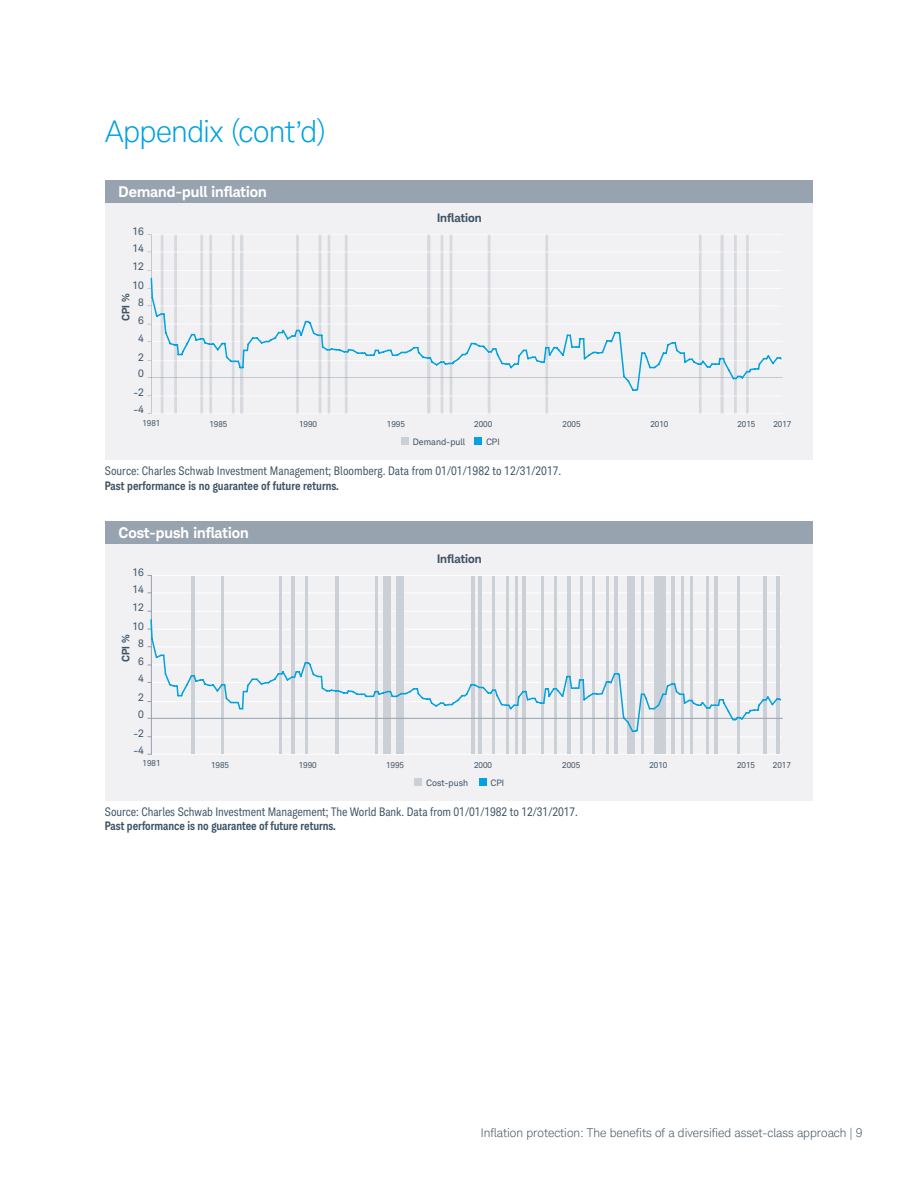
<style>
.page{position:relative;width:918px;height:1188px;background:#fff}
.page>*{position:absolute;margin:0;border:0;box-sizing:border-box;transform-origin:0 0}
.t1{font:300 30px "Charles Modern";letter-spacing:-.02em;color:#00a2df}
.t2{font:700 15px "Charles Modern";color:#fff}
.t3{font:condensed 12px/14.4px "Charles Modern";letter-spacing:-.005em;color:#3e5364}
.t4{font:300 12px "Charles Modern";color:#3e5364}
.t5{font:700 12px "Charles Modern";color:#3e5364}
.t6{font:10.5px "Charles Modern";color:#3e5364}
.t7{font:700 10.5px "Charles Modern";color:#3e5364}
.t8{font:9px "Charles Modern";color:#3e5364}
.t9{font:8.25px "Charles Modern";color:#3e5364}
.s1{font-weight:700}
</style>
<div class="page">
<div style="left:106px;top:202px;width:707px;height:258px;background:#f1f0f3"></div>
<div style="left:106px;top:180px;width:707px;height:22px;background:#97a3ae"></div>
<svg style="left:147px;top:234px;width:636px;height:180px"></svg>
<div style="left:401px;top:438px;width:8px;height:7px;background:#cbd0d6"></div>
<div style="left:474px;top:438px;width:8px;height:7px;background:#00a2df"></div>
<svg style="left:151px;top:278px;width:631px;height:113px"></svg>
<div style="left:106px;top:543px;width:707px;height:258px;background:#f1f0f3"></div>
<div style="left:106px;top:521px;width:707px;height:22px;background:#97a3ae"></div>
<hr style="left:152px;top:754px;width:630px;height:1px;background:#fff">
<hr style="left:152px;top:737px;width:630px;height:1px;background:#fff">
<hr style="left:152px;top:611px;width:630px;height:1px;background:#fff">
<hr style="left:152px;top:593px;width:630px;height:1px;background:#fff">
<hr style="left:152px;top:575px;width:630px;height:1px;background:#fff">
<hr style="left:763px;top:576px;width:3px;height:178px;background:#cbd0d6">
<hr style="left:777px;top:576px;width:3px;height:178px;background:#cbd0d6">
<hr style="left:737px;top:576px;width:3px;height:178px;background:#cbd0d6">
<hr style="left:714px;top:576px;width:4px;height:178px;background:#cbd0d6">
<hr style="left:706px;top:576px;width:3px;height:178px;background:#cbd0d6">
<hr style="left:690px;top:576px;width:3px;height:178px;background:#cbd0d6">
<hr style="left:681px;top:576px;width:3px;height:178px;background:#cbd0d6">
<hr style="left:672px;top:576px;width:3px;height:178px;background:#cbd0d6">
<div style="left:655px;top:576px;width:11px;height:178px;background:#cbd0d6"></div>
<hr style="left:641px;top:576px;width:3px;height:178px;background:#cbd0d6">
<div style="left:628px;top:576px;width:7px;height:178px;background:#cbd0d6"></div>
<hr style="left:614px;top:576px;width:3px;height:178px;background:#cbd0d6">
<hr style="left:606px;top:576px;width:3px;height:178px;background:#cbd0d6">
<hr style="left:593px;top:576px;width:2px;height:178px;background:#cbd0d6">
<hr style="left:581px;top:576px;width:2px;height:178px;background:#cbd0d6">
<hr style="left:567px;top:576px;width:3px;height:178px;background:#cbd0d6">
<hr style="left:554px;top:576px;width:3px;height:178px;background:#cbd0d6">
<hr style="left:541px;top:576px;width:3px;height:178px;background:#cbd0d6">
<hr style="left:523px;top:576px;width:3px;height:178px;background:#cbd0d6">
<hr style="left:515px;top:576px;width:2px;height:178px;background:#cbd0d6">
<hr style="left:506px;top:576px;width:2px;height:178px;background:#cbd0d6">
<hr style="left:492px;top:576px;width:3px;height:178px;background:#cbd0d6">
<hr style="left:479px;top:576px;width:3px;height:178px;background:#cbd0d6">
<hr style="left:471px;top:576px;width:4px;height:178px;background:#cbd0d6">
<div style="left:396px;top:576px;width:8px;height:178px;background:#cbd0d6"></div>
<div style="left:383px;top:576px;width:8px;height:178px;background:#cbd0d6"></div>
<hr style="left:375px;top:576px;width:2px;height:178px;background:#cbd0d6">
<hr style="left:336px;top:576px;width:3px;height:178px;background:#cbd0d6">
<hr style="left:305px;top:576px;width:3px;height:178px;background:#cbd0d6">
<hr style="left:292px;top:576px;width:3px;height:178px;background:#cbd0d6">
<hr style="left:279px;top:576px;width:3px;height:178px;background:#cbd0d6">
<hr style="left:221px;top:576px;width:3px;height:178px;background:#cbd0d6">
<hr style="left:191px;top:576px;width:4px;height:178px;background:#cbd0d6">
<div style="left:147px;top:575px;width:5px;height:180px;border:1px solid #97a3ae"></div>
<hr style="left:147px;top:718px;width:636px;height:1px;background:#97a3ae">
<div style="left:415px;top:779px;width:7px;height:7px;background:#cbd0d6"></div>
<div style="left:479px;top:779px;width:7px;height:7px;background:#00a2df"></div>
<svg style="left:150px;top:618px;width:633px;height:115px"></svg>
<p class="t1" style="left:105px;top:114px;width:222px">Appendix (cont’d)</p>
<p class="t2" style="left:118px;top:183px;width:150px">Demand-pull inflation</p>
<p class="t6" style="left:132px;top:225px;width:13px">16</p>
<p class="t6" style="left:132px;top:242px;width:13px">14</p>
<p class="t6" style="left:132px;top:261px;width:13px">12</p>
<p class="t6" style="left:132px;top:279px;width:13px">10</p>
<p class="t7" style="left:119px;top:321px;width:29px;rotate:-90deg">CPI %</p>
<p class="t6" style="left:138px;top:296px;width:7px">8</p>
<p class="t6" style="left:138px;top:314px;width:7px">6</p>
<p class="t6" style="left:138px;top:332px;width:7px">4</p>
<p class="t6" style="left:138px;top:351px;width:7px">2</p>
<p class="t6" style="left:138px;top:368px;width:7px">0</p>
<p class="t6" style="left:133px;top:386px;width:12px">-2</p>
<p class="t6" style="left:133px;top:403px;width:12px">-4</p>
<p class="t5" style="left:437px;top:211px;width:46px">Inflation</p>
<p class="t9" style="left:142px;top:418px;width:20px">1981</p>
<p class="t9" style="left:209px;top:419px;width:20px">1985</p>
<p class="t9" style="left:299px;top:419px;width:20px">1990</p>
<p class="t9" style="left:387px;top:419px;width:20px">1995</p>
<p class="t9" style="left:474px;top:419px;width:20px">2000</p>
<p class="t9" style="left:563px;top:419px;width:20px">2005</p>
<p class="t9" style="left:650px;top:419px;width:20px">2010</p>
<p class="t9" style="left:737px;top:419px;width:20px">2015</p>
<p class="t9" style="left:773px;top:419px;width:20px">2017</p>
<p class="t8" style="left:413px;top:437px;width:54px">Demand-pull</p>
<p class="t8" style="left:486px;top:437px;width:15px">CPI</p>
<p class="t3" style="left:105px;top:464px;width:458px">Source: Charles Schwab Investment Management; Bloomberg. Data from 01/01/1982 to 12/31/2017.<br><span class="s1">Past performance is no guarantee of future returns.</span></p>
<p class="t2" style="left:118px;top:524px;width:132px">Cost-push inflation</p>
<p class="t6" style="left:132px;top:566px;width:13px">16</p>
<p class="t6" style="left:132px;top:583px;width:13px">14</p>
<p class="t6" style="left:132px;top:601px;width:13px">12</p>
<p class="t6" style="left:132px;top:620px;width:13px">10</p>
<p class="t7" style="left:119px;top:662px;width:29px;rotate:-90deg">CPI %</p>
<p class="t6" style="left:138px;top:637px;width:7px">8</p>
<p class="t6" style="left:138px;top:655px;width:7px">6</p>
<p class="t6" style="left:138px;top:672px;width:7px">4</p>
<p class="t6" style="left:138px;top:692px;width:7px">2</p>
<p class="t6" style="left:138px;top:708px;width:7px">0</p>
<p class="t6" style="left:133px;top:727px;width:12px">-2</p>
<p class="t6" style="left:133px;top:744px;width:12px">-4</p>
<p class="t5" style="left:437px;top:551px;width:46px">Inflation</p>
<p class="t9" style="left:143px;top:759px;width:20px">1981</p>
<p class="t9" style="left:211px;top:760px;width:20px">1985</p>
<p class="t9" style="left:299px;top:760px;width:20px">1990</p>
<p class="t9" style="left:386px;top:760px;width:20px">1995</p>
<p class="t9" style="left:474px;top:760px;width:20px">2000</p>
<p class="t9" style="left:562px;top:760px;width:20px">2005</p>
<p class="t9" style="left:649px;top:760px;width:20px">2010</p>
<p class="t9" style="left:737px;top:760px;width:20px">2015</p>
<p class="t9" style="left:773px;top:760px;width:20px">2017</p>
<p class="t8" style="left:426px;top:777px;width:43px">Cost-push</p>
<p class="t8" style="left:491px;top:777px;width:15px">CPI</p>
<p class="t3" style="left:105px;top:805px;width:475px">Source: Charles Schwab Investment Management; The World Bank. Data from 01/01/1982 to 12/31/2017.<br><span class="s1">Past performance is no guarantee of future returns.</span></p>
<p class="t4" style="left:481px;top:1126px;width:383px">Inflation protection: The benefits of a diversified asset-class approach | 9</p>
</div>
